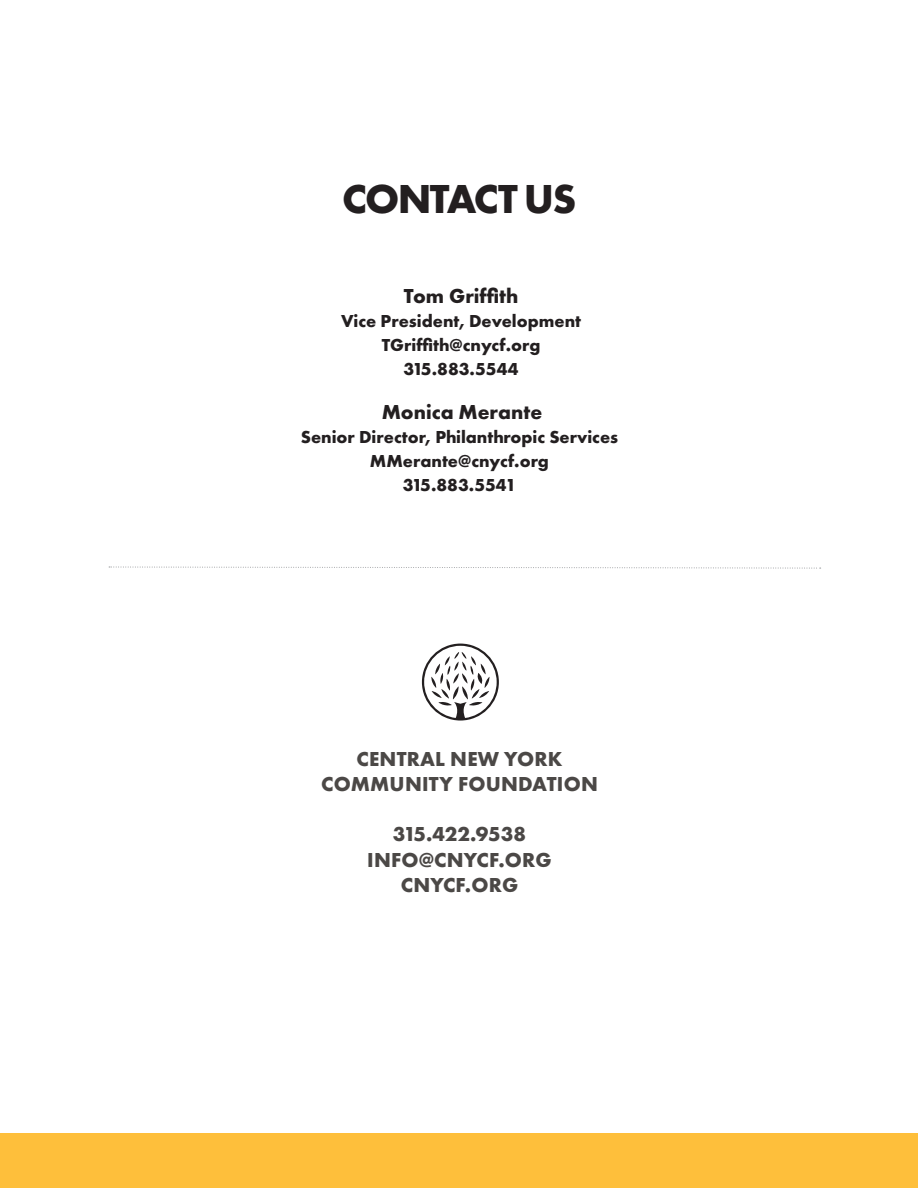
<style>
.page{position:relative;width:918px;height:1188px;background:#fff}
.page>*{position:absolute;margin:0;border:0;box-sizing:border-box;transform-origin:0 0}
.t1{font:700 42px "Futura PT";letter-spacing:-.04em;color:#231f20}
.t2{font:700 21px "Futura PT";letter-spacing:.01em;color:#4b4846}
.t3{font:700 21px "Futura PT";color:#231f20}
.t4{font:700 18px "Futura PT";color:#231f20}
</style>
<div class="page">
<div style="left:0;top:1134px;width:918px;height:54px;background:#febf3b"></div>
<svg style="left:422px;top:644px;width:77px;height:77px"></svg>
<svg style="left:109px;top:566px;width:712px;height:3px"></svg>
<p class="t1" style="left:342px;top:172px;width:236px">CONTACT US</p>
<p class="t3" style="left:404px;top:282px;width:116px">Tom Griffith</p>
<p class="t4" style="left:341px;top:309px;width:242px">Vice President, Development</p>
<p class="t4" style="left:382px;top:333px;width:160px">TGriffith@cnycf.org</p>
<p class="t4" style="left:403px;top:357px;width:117px">315.883.5544</p>
<p class="t3" style="left:382px;top:398px;width:162px">Monica Merante</p>
<p class="t4" style="left:301px;top:425px;width:319px">Senior Director, Philanthropic Services</p>
<p class="t4" style="left:370px;top:449px;width:181px">MMerante@cnycf.org</p>
<p class="t4" style="left:403px;top:473px;width:115px">315.883.5541</p>
<p class="t2" style="left:357px;top:745px;width:208px">CENTRAL NEW YORK</p>
<p class="t2" style="left:321px;top:770px;width:278px">COMMUNITY FOUNDATION</p>
<p class="t2" style="left:393px;top:821px;width:135px">315.422.9538</p>
<p class="t2" style="left:367px;top:846px;width:186px">INFO@CNYCF.ORG</p>
<p class="t2" style="left:401px;top:871px;width:119px">CNYCF.ORG</p>
</div>
